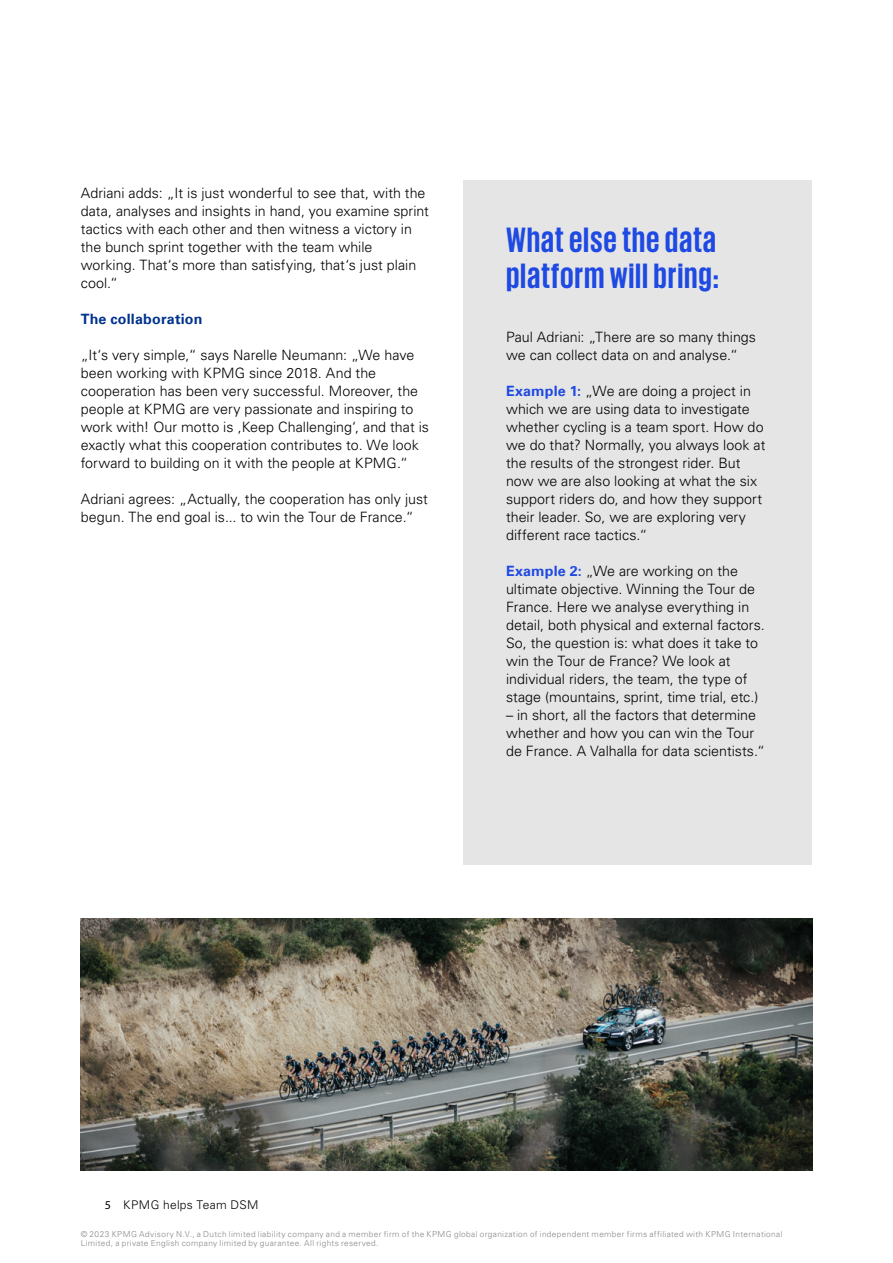
<style>
.page{position:relative;width:893px;height:1263px;background:#fff}
.page>*{position:absolute;margin:0;border:0;box-sizing:border-box;transform-origin:0 0}
.t1{font:700 36px/36px "KPMG";letter-spacing:.025em;color:#1e49e2}
.t2{font:300 14.25px/18px "Univers LT Std";color:#000}
.t3{font:700 14.25px "Universfor KPMG";letter-spacing:.015em;color:#00338d}
.t4{font:300 12px "Univers LT Std";letter-spacing:.025em;color:#000}
.t5{font:300 8.25px/9px "Univers LT Std";letter-spacing:.045em;color:#878787}
.s1{font-family:"Universfor KPMG";font-weight:700;color:#1e49e2}
.s2{font-family:"Myriad Pro";font-weight:400}
</style>
<div class="page">
<div style="left:463px;top:180px;width:349px;height:684px;background:#e5e5e5"></div>
<img style="left:81px;top:918px;width:731px;height:252px">
<p class="t2" style="left:81px;top:184px;width:350px">Adriani adds: „It is just wonderful to see that, with the data, analyses and insights in hand, you examine sprint tactics with each other and then witness a victory in the bunch sprint together with the team while working. That‘s more than satisfying, that‘s just plain cool.“</p>
<p class="t3" style="left:81px;top:310px;width:123px">The collaboration</p>
<p class="t2" style="left:81px;top:346px;width:350px">„It‘s very simple,“ says Narelle Neumann: „We have been working with KPMG since 2018. And the cooperation has been very successful. Moreover, the people at KPMG are very passionate and inspiring to work with! Our motto is ‚Keep Challenging‘, and that is exactly what this cooperation contributes to. We look forward to building on it with the people at KPMG.“</p>
<p class="t2" style="left:81px;top:490px;width:349px">Adriani agrees: „Actually, the cooperation has only just begun. The end goal is... to win the Tour de France.“</p>
<h1 class="t1" style="left:506px;top:221px;width:214px">What else the data platform will bring:</h1>
<p class="t2" style="left:506px;top:328px;width:252px">Paul Adriani: „There are so many things we can collect data on and analyse.“</p>
<p class="t2" style="left:506px;top:382px;width:261px"><span class="s1">Example 1:</span> „We are doing a project in which we are using data to investigate whether cycling is a team sport. How do we do that? Normally, you always look at the results of the strongest rider. But now we are also looking at what the six support riders do, and how they support their leader. So, we are exploring very different race tactics.“</p>
<p class="t2" style="left:506px;top:562px;width:260px"><span class="s1">Example 2:</span> „We are working on the ultimate objective. Winning the Tour de France. Here we analyse everything in detail, both physical and external factors.<br>So, the question is: what does it take to win the Tour de France? We look at individual riders, the team, the type of stage (mountains, sprint, time trial, etc.)</p>
<p class="t2" style="left:506px;top:706px;width:260px">– in short, all the factors that determine whether and how you can win the Tour de France. A Valhalla for data scientists.“</p>
<p class="t4" style="left:105px;top:1197px;width:155px"><span class="s2">5</span> KPMG helps Team DSM</p>
<p class="t5" style="left:81px;top:1229px;width:703px">© 2023 KPMG Advisory N.V., a Dutch limited liability company and a member firm of the KPMG global organization of independent member firms affiliated with KPMG International<br>Limited, a private English company limited by guarantee. All rights reserved.</p>
</div>
